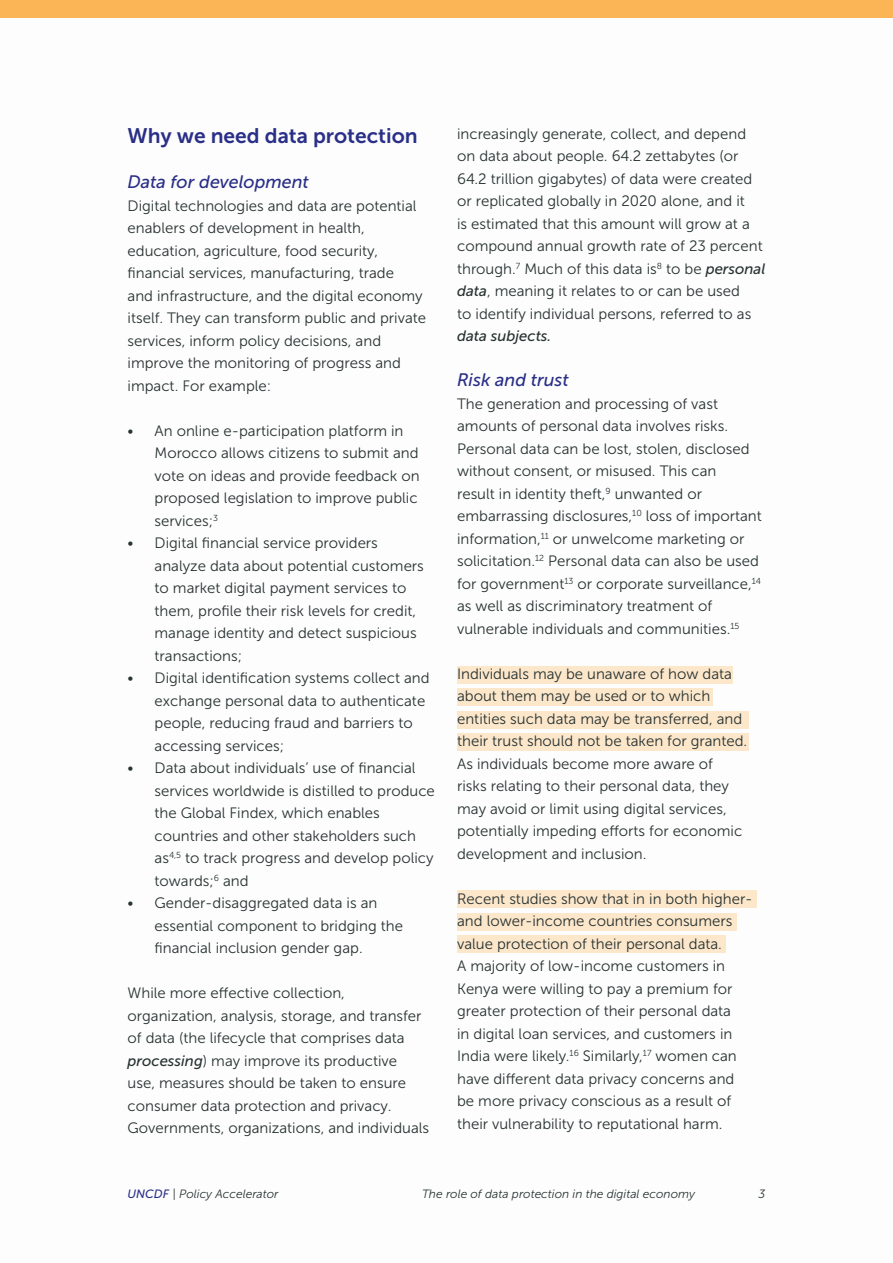
<style>
.page{position:relative;width:893px;height:1263px;background:#fbfbfa}
.page>*{position:absolute;margin:0;border:0;box-sizing:border-box;transform-origin:0 0}
.Body_Text{font:21px "Museo Sans 700";color:#2a2f87}
.Body_Text-2{font:italic 18px "Museo Sans 500";color:#2a2f87}
.Body_Text-3{font:15px/22.5px "Museo Sans 300";color:#273231}
.t1{font:italic 12px "Museo Sans 300";color:#273231}
.s1{font-family:"Museo Sans 500";font-style:italic}
.s2{font-family:"Museo Sans 500";color:#2a2f87}
</style>
<div class="page">
<div style="left:0;top:0;width:893px;height:18px;background:#fbb557"></div>
<div style="left:457px;top:666px;width:275px;height:18px;background:#fce7cb"></div>
<div style="left:457px;top:689px;width:255px;height:17px;background:#fce7cb"></div>
<div style="left:457px;top:711px;width:291px;height:17px;background:#fce7cb"></div>
<div style="left:457px;top:733px;width:291px;height:18px;background:#fce7cb"></div>
<div style="left:457px;top:890px;width:299px;height:18px;background:#fce7cb"></div>
<div style="left:457px;top:913px;width:279px;height:17px;background:#fce7cb"></div>
<div style="left:457px;top:935px;width:268px;height:17px;background:#fce7cb"></div>
<p class="Body_Text" style="left:128px;top:124px;width:292px">Why we need data protection</p>
<p class="Body_Text-2" style="left:128px;top:172px;width:183px">Data for development</p>
<p class="Body_Text-3" style="left:128px;top:195px;width:300px">Digital technologies and data are potential enablers of development in health, education, agriculture, food security, financial services, manufacturing, trade<br>and infrastructure, and the digital economy itself. They can transform public and private services, inform policy decisions, and improve the monitoring of progress and impact. For example:</p>
<p class="Body_Text-3" style="left:155px;top:420px;width:267px;text-indent:-27px">• An online e-participation platform in Morocco allows citizens to submit and vote on ideas and provide feedback on proposed legislation to improve public services;<sup>3</sup></p>
<p class="Body_Text-3" style="left:155px;top:532px;width:271px;text-indent:-27px">• Digital financial service providers analyze data about potential customers to market digital payment services to them, profile their risk levels for credit, manage identity and detect suspicious transactions;</p>
<p class="Body_Text-3" style="left:155px;top:667px;width:277px;text-indent:-27px">• Digital identification systems collect and exchange personal data to authenticate people, reducing fraud and barriers to accessing services;</p>
<p class="Body_Text-3" style="left:155px;top:757px;width:282px;text-indent:-27px">• Data about individuals’ use of financial services worldwide is distilled to produce the Global Findex, which enables countries and other stakeholders such as<sup>4,5</sup> to track progress and develop policy towards;<sup>6</sup> and</p>
<p class="Body_Text-3" style="left:155px;top:892px;width:250px;text-indent:-27px">• Gender-disaggregated data is an essential component to bridging the financial inclusion gender gap.</p>
<p class="Body_Text-3" style="left:128px;top:982px;width:303px">While more effective collection, organization, analysis, storage, and transfer of data (the lifecycle that comprises data <span class="s1">processing</span>) may improve its productive<br>use, measures should be taken to ensure consumer data protection and privacy.<br>Governments, organizations, and individuals</p>
<p class="Body_Text-3" style="left:457px;top:123px;width:310px">increasingly generate, collect, and depend on data about people. 64.2 zettabytes (or 64.2 trillion gigabytes) of data were created or replicated globally in 2020 alone, and it<br>is estimated that this amount will grow at a compound annual growth rate of 23 percent through.<sup>7</sup> Much of this data is<sup>8</sup> to be <span class="s1">personal data</span>, meaning it relates to or can be used<br>to identify individual persons, referred to as <span class="s1">data subjects.</span></p>
<p class="Body_Text-2" style="left:457px;top:370px;width:113px">Risk and trust</p>
<p class="Body_Text-3" style="left:457px;top:393px;width:306px">The generation and processing of vast amounts of personal data involves risks.<br>Personal data can be lost, stolen, disclosed without consent, or misused. This can<br>result in identity theft,<sup>9</sup> unwanted or embarrassing disclosures,<sup>10</sup> loss of important information,<sup>11</sup> or unwelcome marketing or solicitation.<sup>12</sup> Personal data can also be used for government<sup>13</sup> or corporate surveillance,<sup>14 </sup>as well as discriminatory treatment of vulnerable individuals and communities.<sup>15</sup></p>
<p class="Body_Text-3" style="left:457px;top:663px;width:292px">Individuals may be unaware of how data about them may be used or to which entities such data may be transferred, and their trust should not be taken for granted.<br>As individuals become more aware of<br>risks relating to their personal data, they may avoid or limit using digital services, potentially impeding efforts for economic development and inclusion.</p>
<p class="Body_Text-3" style="left:457px;top:888px;width:297px">Recent studies show that in in both higher&shy;and lower-income countries consumers value protection of their personal data.<br>A majority of low-income customers in Kenya were willing to pay a premium for greater protection of their personal data<br>in digital loan services, and customers in India were likely.<sup>16</sup> Similarly,<sup>17</sup> women can have different data privacy concerns and be more privacy conscious as a result of their vulnerability to reputational harm.</p>
<p class="t1" style="left:128px;top:1188px;width:152px"><span class="s2">UNCDF</span> | Policy Accelerator</p>
<p class="t1" style="left:422px;top:1188px;width:275px">The role of data protection in the digital economy</p>
<p class="t1" style="left:759px;top:1188px;width:8px">3</p>
</div>
